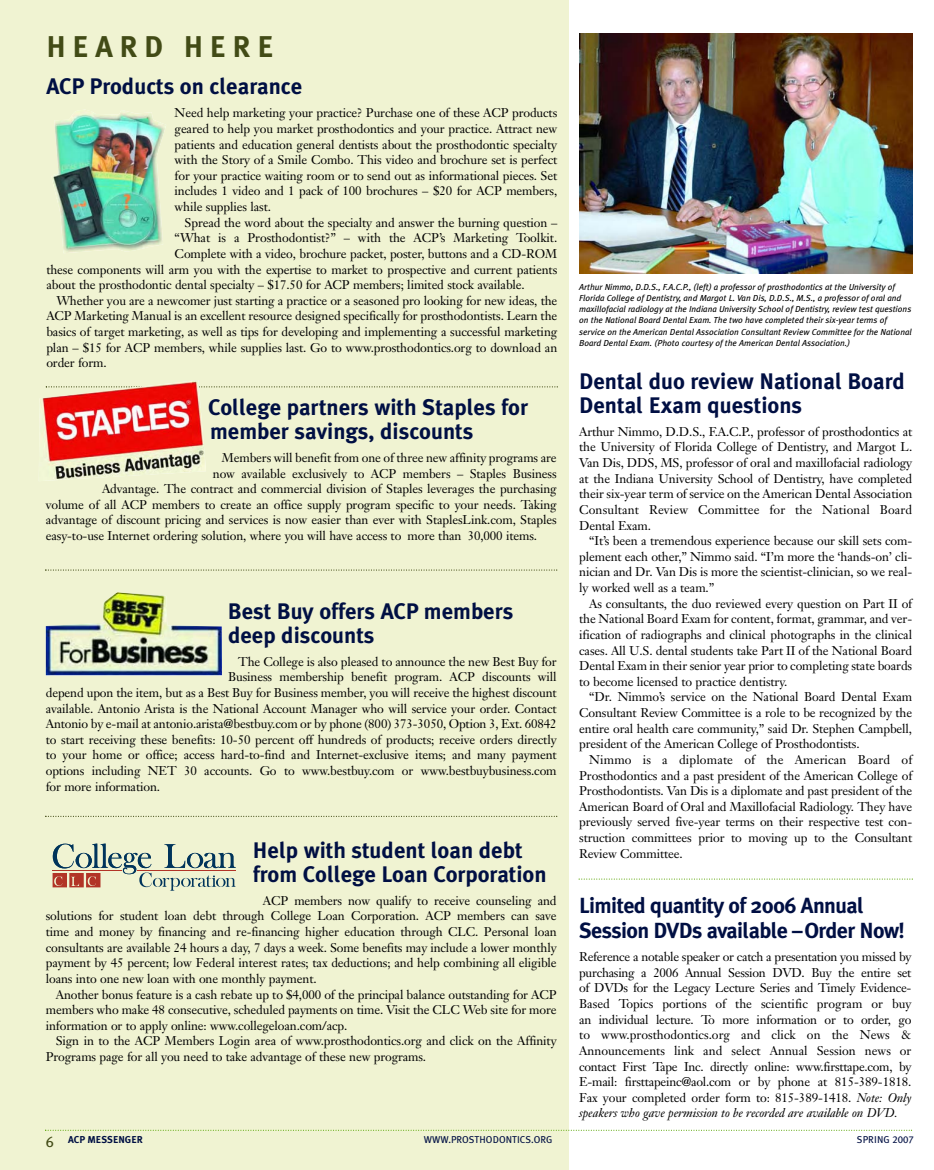
<style>
.page{position:relative;width:934px;height:1170px;background:#fff}
.page>*{position:absolute;margin:0;border:0;box-sizing:border-box;transform-origin:0 0}
.t1{font:700 30px "Meta Plus";letter-spacing:.22em;color:#424b16}
.t2{font:700 22.5px/23.8px "Meta Plus";color:#000f43}
.t3{font:700 21.88px/25px "Meta Plus";letter-spacing:-.03em;color:#000f43}
.t4{font:15px "Meta Plus Book Caps";color:#424b16}
.t5{font:12.5px/15.6px "Janson Text";letter-spacing:-.01em;color:#000;text-align:justify}
.t6{font:10px "Meta Plus Book Caps";color:#000f43}
.t7{font:10px "Meta Plus Bold Caps";color:#000f43}
.t8{font:italic 8.75px/11.2px "Meta Plus";color:#000}
.s1{font-style:italic}
</style>
<div class="page">
<div style="left:0;top:0;width:568px;height:1170px;background:#f0f3d2"></div>
<svg style="left:45px;top:1130px;width:867px;height:1px"></svg>
<svg style="left:45px;top:569px;width:512px;height:2px"></svg>
<svg style="left:45px;top:816px;width:512px;height:1px"></svg>
<img style="left:580px;top:34px;width:332px;height:240px">
<svg style="left:206px;top:386px;width:352px;height:2px"></svg>
<img style="left:39px;top:381px;width:167px;height:100px">
<svg style="left:53px;top:844px;width:183px;height:47px"></svg>
<svg style="left:578px;top:878px;width:335px;height:2px"></svg>
<img style="left:53px;top:110px;width:113px;height:143px">
<img style="left:46px;top:592px;width:176px;height:83px">
<h1 class="t1" style="left:46px;top:35px;width:229px">HEARD HERE</h1>
<h2 class="t2" style="left:46px;top:76px;width:257px">ACP Products on clearance</h2>
<p class="t5" style="left:175px;top:106px;width:384px">Need help marketing your practice? Purchase one of these ACP products geared to help you market prosthodontics and your practice. Attract new patients and education general dentists about the prosthodontic specialty with the Story of a Smile Combo. This video and brochure set is perfect for your practice waiting room or to send out as informational pieces. Set includes 1 video and 1 pack of 100 brochures – $20 for ACP members, while supplies last.</p>
<p class="t5" style="left:185px;top:216px;width:374px">Spread the word about the specialty and answer the burning question –</p>
<p class="t5" style="left:175px;top:231px;width:384px">“What is a Prosthodontist?” – with the ACP’s Marketing Toolkit.</p>
<p class="t5" style="left:175px;top:247px;width:384px">Complete with a video, brochure packet, poster, buttons and a CD-ROM</p>
<p class="t5" style="left:46px;top:263px;width:512px">these components will arm you with the expertise to market to prospective and current patients</p>
<p class="t5" style="left:46px;top:278px;width:480px">about the prosthodontic dental specialty – $17.50 for ACP members; limited stock available.</p>
<p class="t5" style="left:56px;top:294px;width:502px">Whether you are a newcomer just starting a practice or a seasoned pro looking for new ideas, the</p>
<p class="t5" style="left:46px;top:309px;width:512px">ACP Marketing Manual is an excellent resource designed specifically for prosthodontists. Learn the</p>
<p class="t5" style="left:46px;top:325px;width:512px">basics of target marketing, as well as tips for developing and implementing a successful marketing</p>
<p class="t5" style="left:46px;top:341px;width:512px">plan – $15 for ACP members, while supplies last. Go to www.prosthodontics.org to download an</p>
<p class="t5" style="left:46px;top:356px;width:62px">order form.</p>
<h2 class="t2" style="left:208px;top:397px;width:321px">College partners with Staples for member savings, discounts</h2>
<p class="t5" style="left:222px;top:451px;width:336px">Members will benefit from one of three new affinity programs are</p>
<p class="t5" style="left:213px;top:467px;width:345px">now available exclusively to ACP members – Staples Business</p>
<p class="t5" style="left:102px;top:482px;width:456px">Advantage. The contract and commercial division of Staples leverages the purchasing</p>
<p class="t5" style="left:46px;top:498px;width:512px">volume of all ACP members to create an office supply program specific to your needs. Taking</p>
<p class="t5" style="left:46px;top:514px;width:512px">advantage of discount pricing and services is now easier than ever with StaplesLink.com, Staples</p>
<p class="t5" style="left:46px;top:529px;width:493px">easy-to-use Internet ordering solution, where you will have access to more than 30,000 items.</p>
<h2 class="t2" style="left:228px;top:600px;width:287px">Best Buy offers ACP members deep discounts</h2>
<p class="t5" style="left:238px;top:655px;width:320px">The College is also pleased to announce the new Best Buy for</p>
<p class="t5" style="left:228px;top:670px;width:330px">Business membership benefit program. ACP discounts will</p>
<p class="t5" style="left:46px;top:686px;width:512px">depend upon the item, but as a Best Buy for Business member, you will receive the highest discount</p>
<p class="t5" style="left:46px;top:702px;width:512px">available. Antonio Arista is the National Account Manager who will service your order. Contact</p>
<p class="t5" style="left:46px;top:717px;width:512px">Antonio by e-mail at antonio.arista@bestbuy.com or by phone (800) 373-3050, Option 3, Ext. 60842</p>
<p class="t5" style="left:46px;top:733px;width:512px">to start receiving these benefits: 10-50 percent off hundreds of products; receive orders directly</p>
<p class="t5" style="left:46px;top:749px;width:512px">to your home or office; access hard-to-find and Internet-exclusive items; and many payment</p>
<p class="t5" style="left:46px;top:764px;width:512px">options including NET 30 accounts. Go to www.bestbuy.com or www.bestbuybusiness.com</p>
<p class="t5" style="left:46px;top:780px;width:116px">for more information.</p>
<h2 class="t2" style="left:253px;top:840px;width:295px">Help with student loan debt from College Loan Corporation</h2>
<p class="t5" style="left:46px;top:894px;width:512px;text-indent:217px">ACP members now qualify to receive counseling and solutions for student loan debt through College Loan Corporation. ACP members can save time and money by financing and re-financing higher education through CLC. Personal loan consultants are available 24 hours a day, 7 days a week. Some benefits may include a lower monthly payment by 45 percent; low Federal interest rates; tax deductions; and help combining all eligible loans into one new loan with one monthly payment.</p>
<p class="t5" style="left:46px;top:988px;width:512px;text-indent:10px">Another bonus feature is a cash rebate up to $4,000 of the principal balance outstanding for ACP members who make 48 consecutive, scheduled payments on time. Visit the CLC Web site for more information or to apply online: www.collegeloan.com/acp.</p>
<p class="t5" style="left:46px;top:1034px;width:512px;text-indent:10px">Sign in to the ACP Members Login area of www.prosthodontics.org and click on the Affinity<br>Programs page for all you need to take advantage of these new programs.</p>
<p class="t8" style="left:579px;top:281px;width:334px">Arthur Nimmo, D.D.S., F.A.C.P., (left) a professor of prosthodontics at the University of Florida College of Dentistry, and Margot L. Van Dis, D.D.S., M.S., a professor of oral and maxillofacial radiology at the Indiana University School of Dentistry, review test questions on the National Board Dental Exam. The two have completed their six-year terms of service on the American Dental Association Consultant Review Committee for the National Board Dental Exam. (Photo courtesy of the American Dental Association.)</p>
<h2 class="t2" style="left:579px;top:371px;width:327px">Dental duo review National Board<br>Dental Exam questions</h2>
<p class="t5" style="left:579px;top:425px;width:335px">Arthur Nimmo, D.D.S., F.A.C.P., professor of prosthodontics at the University of Florida College of Dentistry, and Margot L.<br>Van Dis, DDS, MS, professor of oral and maxillofacial radiology at the Indiana University School of Dentistry, have completed their six-year term of service on the American Dental Association Consultant Review Committee for the National Board Dental Exam.</p>
<p class="t5" style="left:579px;top:534px;width:334px;text-indent:10px">“It’s been a tremendous experience because our skill sets com&shy;plement each other,” Nimmo said. “I’m more the ‘hands-on’ cli&shy;nician and Dr. Van Dis is more the scientist-clinician, so we real&shy;ly worked well as a team.”</p>
<p class="t5" style="left:579px;top:597px;width:334px;text-indent:10px">As consultants, the duo reviewed every question on Part II of the National Board Exam for content, format, grammar, and ver&shy;ification of radiographs and clinical photographs in the clinical cases. All U.S. dental students take Part II of the National Board Dental Exam in their senior year prior to completing state boards to become licensed to practice dentistry.</p>
<p class="t5" style="left:579px;top:690px;width:334px;text-indent:10px">“Dr. Nimmo’s service on the National Board Dental Exam Consultant Review Committee is a role to be recognized by the entire oral health care community,” said Dr. Stephen Campbell, president of the American College of Prosthodontists.</p>
<p class="t5" style="left:579px;top:753px;width:335px;text-indent:10px">Nimmo is a diplomate of the American Board of Prosthodontics and a past president of the American College of Prosthodontists. Van Dis is a diplomate and past president of the American Board of Oral and Maxillofacial Radiology. They have previously served five-year terms on their respective test con&shy;struction committees prior to moving up to the Consultant Review Committee.</p>
<h3 class="t3" style="left:579px;top:894px;width:327px">Limited quantity of 2006 Annual<br>Session DVDs available –Order Now!</h3>
<p class="t5" style="left:579px;top:950px;width:334px">Reference a notable speaker or catch a presentation you missed by purchasing a 2006 Annual Session DVD. Buy the entire set of DVDs for the Legacy Lecture Series and Timely Evidence-Based Topics portions of the scientific program or buy an individual lecture. To more information or to order, go to www.prosthodontics.org and click on the News &amp; Announcements link and select Annual Session news or contact First Tape Inc. directly online: www.firsttape.com, by E-mail: firsttapeinc@aol.com or by phone at 815-389-1818.<br>Fax your completed order form to: 815-389-1418. <span class="s1">Note: Only speakers who gave permission to be recorded are available on DVD.</span></p>
<p class="t4" style="left:46px;top:1133px;width:10px">6</p>
<p class="t7" style="left:68px;top:1134px;width:76px">ACP MESSENGER</p>
<p class="t6" style="left:424px;top:1134px;width:130px">WWW.PROSTHODONTICS.ORG</p>
<p class="t6" style="left:857px;top:1134px;width:58px">SPRING 2007</p>
</div>
